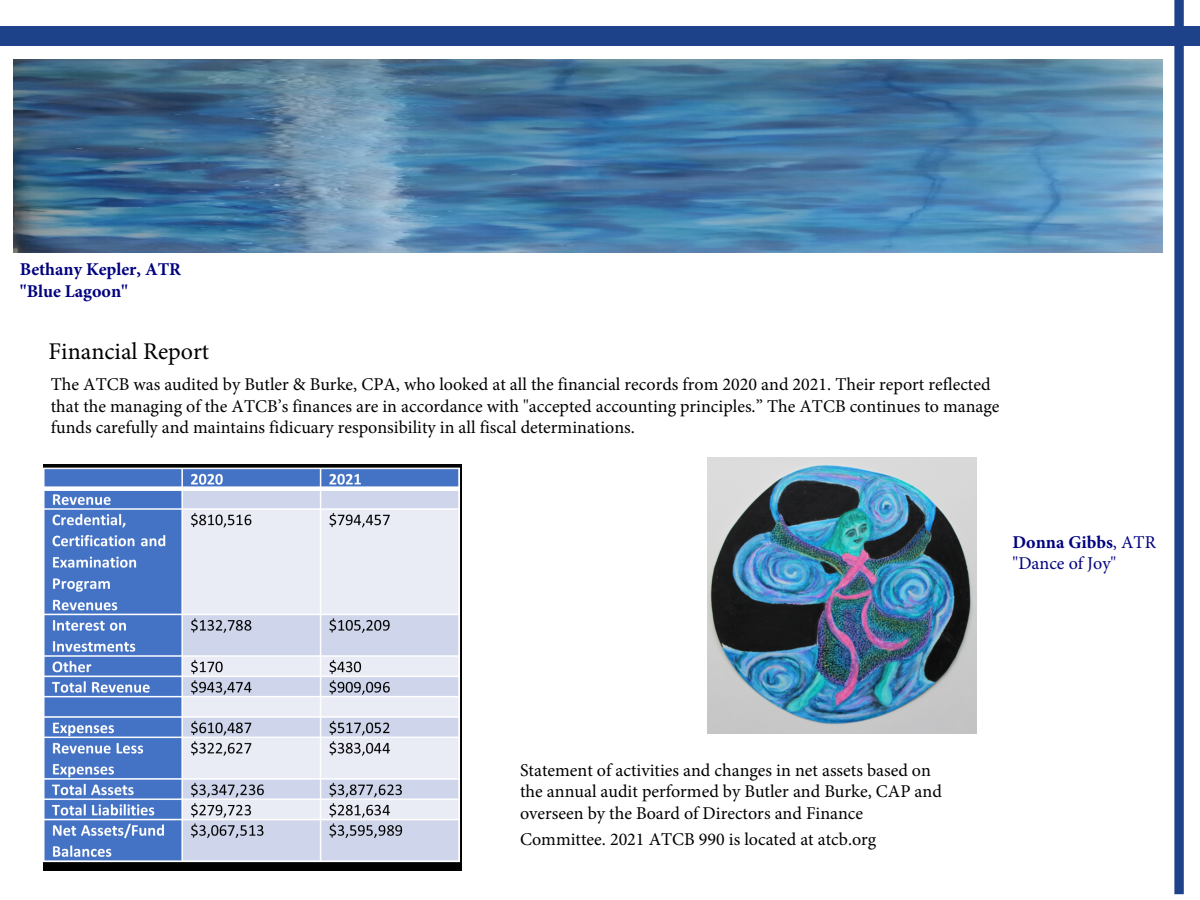
<style>
.page{position:relative;width:1200px;height:900px;background:#fff}
.page>*{position:absolute;margin:0;border:0;box-sizing:border-box;transform-origin:0 0}
.t1{font:24px "Minion Pro";color:#000}
.t2{font:18px/21.6px "Minion Pro";color:#000}
.t3{font:700 18px/21.3px "Minion Pro";color:#000080}
.t4{font:18px/21.3px "Minion Pro";color:#000080}
.s1{font-weight:700}
</style>
<div class="page">
<div style="left:0;top:26px;width:1200px;height:20px;background:#1e4289"></div>
<div style="left:1175px;top:0;width:9px;height:894px;background:#1e4289"></div>
<img style="left:43px;top:465px;width:418px;height:405px">
<img style="left:708px;top:457px;width:268px;height:276px">
<img style="left:13px;top:60px;width:1150px;height:193px">
<p class="t3" style="left:20px;top:259px;width:163px">Bethany Kepler, ATR "Blue Lagoon"</p>
<h1 class="t1" style="left:49px;top:335px;width:162px">Financial Report</h1>
<p class="t2" style="left:51px;top:374px;width:950px">The ATCB was audited by Butler &amp; Burke, CPA, who looked at all the financial records from 2020 and 2021. Their report reflected that the managing of the ATCB’s finances are in accordance with "accepted accounting principles.” The ATCB continues to manage funds carefully and maintains fidicuary responsibility in all fiscal determinations.</p>
<p class="t4" style="left:1013px;top:532px;width:145px"><span class="s1">Donna Gibbs</span>, ATR "Dance of Joy"</p>
<p class="t2" style="left:520px;top:759px;width:423px">Statement of activities and changes in net assets based on the annual audit performed by Butler and Burke, CAP and overseen by the Board of Directors and Finance</p>
<p class="t2" style="left:520px;top:829px;width:358px">Committee. 2021 ATCB 990 is located at atcb.org</p>
</div>
